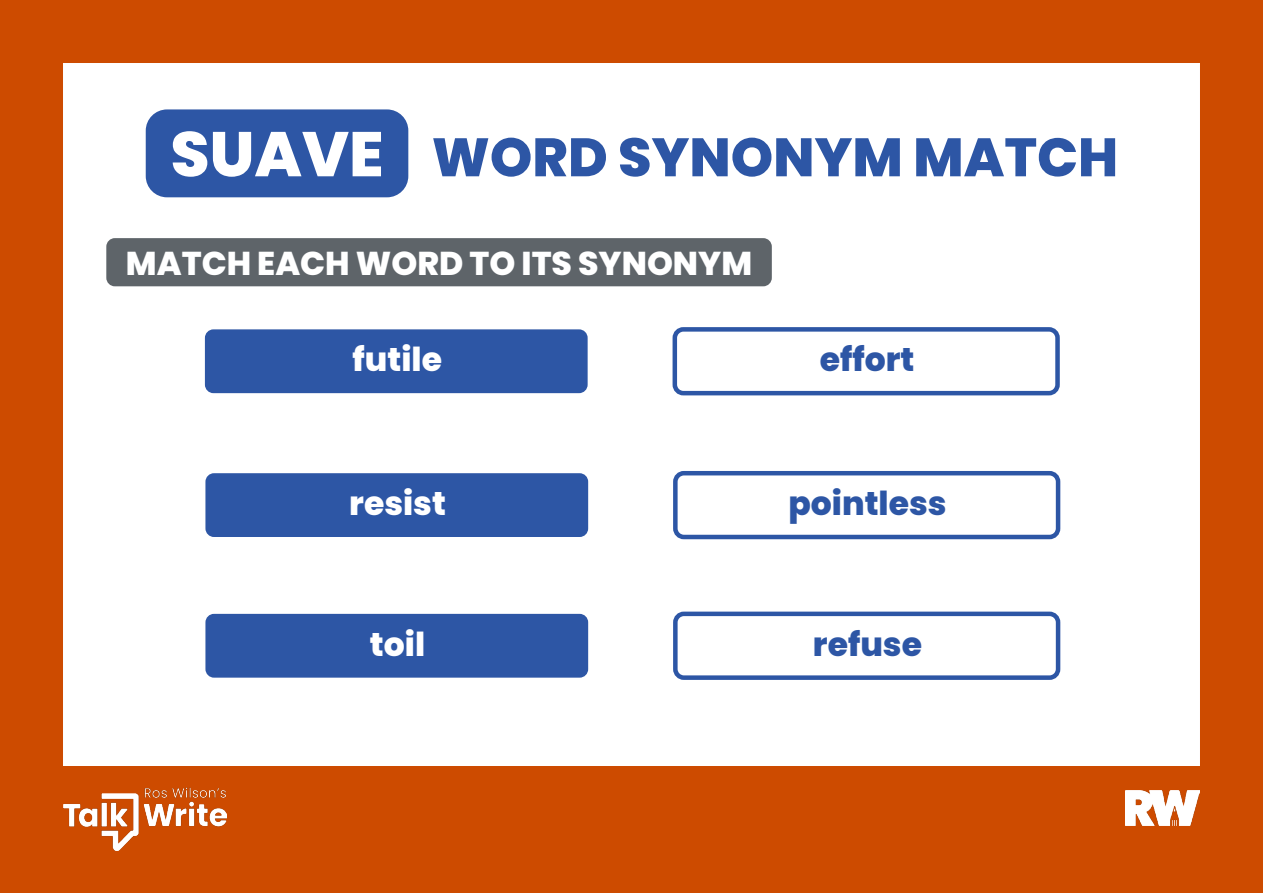
<style>
.page{position:relative;width:1263px;height:893px;background:#fff}
.page>*{position:absolute;margin:0;border:0;box-sizing:border-box;transform-origin:0 0}
.t1{font:800 54px "Poppins";color:#2d56a5}
.t2{font:800 33px "Poppins";color:#fff}
.t3{font:800 33px "Poppins";color:#2d56a5}
.s1{font-size:63px;color:#fff}
</style>
<div class="page">
<div style="left:146px;top:109px;width:262px;height:88px;background:#2d56a5;border-radius:21px"></div>
<div style="left:106px;top:238px;width:666px;height:48px;background:#5e6469;border-radius:9px"></div>
<div style="left:205px;top:329px;width:383px;height:64px;background:#2d56a5;border-radius:9px"></div>
<div style="left:205px;top:473px;width:383px;height:64px;background:#2d56a5;border-radius:9px"></div>
<div style="left:205px;top:614px;width:383px;height:64px;background:#2d56a5;border-radius:9px"></div>
<div style="left:672px;top:327px;width:388px;height:68px;border:4px solid #2d56a5;border-radius:9px"></div>
<div style="left:673px;top:471px;width:387px;height:68px;border:4px solid #2d56a5;border-radius:9px"></div>
<div style="left:673px;top:612px;width:387px;height:68px;border:4px solid #2d56a5;border-radius:9px"></div>
<div style="left:0;top:0;width:1263px;height:893px;border:63px solid #cd4b00"></div>
<div style="left:0;top:766px;width:1263px;height:127px;background:#cd4b00"></div>
<img style="left:1125px;top:790px;width:74px;height:36px">
<img style="left:64px;top:787px;width:163px;height:64px">
<h1 class="t1" style="left:170px;top:126px;width:949px"><span class="s1">SUAVE</span> WORD SYNONYM MATCH</h1>
<p class="t2" style="left:126px;top:244px;width:628px">MATCH EACH WORD TO ITS SYNONYM</p>
<p class="t2" style="left:353px;top:340px;width:91px">futile</p>
<p class="t3" style="left:820px;top:340px;width:96px">effort</p>
<p class="t2" style="left:349px;top:484px;width:98px">resist</p>
<p class="t3" style="left:788px;top:484px;width:160px">pointless</p>
<p class="t2" style="left:370px;top:625px;width:57px">toil</p>
<p class="t3" style="left:813px;top:625px;width:111px">refuse</p>
</div>
